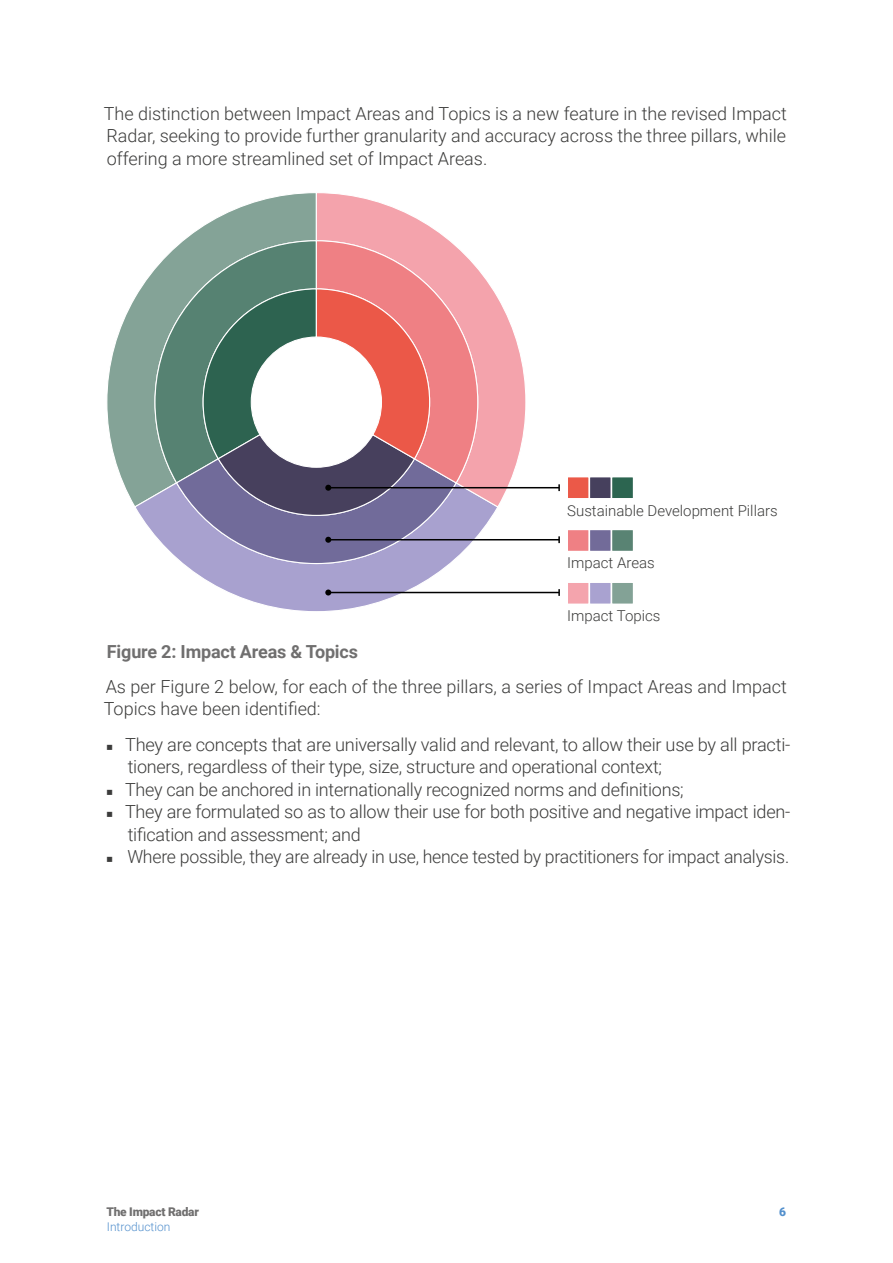
<style>
.page{position:relative;width:893px;height:1263px;background:#fff}
.page>*{position:absolute;margin:0;border:0;box-sizing:border-box;transform-origin:0 0}
.t1{font:300 18px/22.5px "Roboto";letter-spacing:-.015em;color:#3c3c3b;text-align:justify}
.t2{font:700 18px "Roboto";letter-spacing:-.01em;color:#706f6f}
.t3{font:300 15px "Roboto";color:#3c3c3b}
.t4{font:900 12px "Roboto";letter-spacing:-.02em;color:#706f6f}
.t5{font:300 12px "Roboto";color:#5390cd}
.t6{font:900 12px "Roboto";color:#5390cd}
</style>
<div class="page">
<svg style="left:107px;top:193px;width:208px;height:309px"></svg>
<svg style="left:133px;top:481px;width:366px;height:130px"></svg>
<svg style="left:315px;top:193px;width:212px;height:315px"></svg>
<div style="left:566px;top:581px;width:24px;height:24px;background:#f4a4ad;border:2px solid #fff"></div>
<div style="left:589px;top:581px;width:23px;height:24px;background:#a9a2d0;border:2px solid #fff"></div>
<div style="left:611px;top:581px;width:23px;height:24px;background:#83a296;border:2px solid #fff"></div>
<div style="left:566px;top:476px;width:24px;height:23px;background:#eb5948;border:2px solid #fff"></div>
<div style="left:589px;top:476px;width:23px;height:23px;background:#46405d;border:2px solid #fff"></div>
<div style="left:611px;top:476px;width:23px;height:23px;background:#2c6550;border:2px solid #fff"></div>
<hr style="left:328px;top:487px;width:231px;height:1px;background:#000">
<svg style="left:558px;top:484px;width:2px;height:7px"></svg>
<div style="left:566px;top:529px;width:24px;height:23px;background:#ef8084;border:2px solid #fff"></div>
<div style="left:589px;top:529px;width:23px;height:23px;background:#726b99;border:2px solid #fff"></div>
<div style="left:611px;top:529px;width:23px;height:23px;background:#598373;border:2px solid #fff"></div>
<hr style="left:328px;top:539px;width:231px;height:1px;background:#000">
<svg style="left:154px;top:240px;width:325px;height:325px"></svg>
<svg style="left:558px;top:536px;width:2px;height:7px"></svg>
<hr style="left:328px;top:592px;width:231px;height:1px;background:#000">
<svg style="left:325px;top:589px;width:6px;height:6px"></svg>
<svg style="left:558px;top:589px;width:2px;height:7px"></svg>
<p class="t1" style="left:104px;top:101px;width:685px">The distinction between Impact Areas and Topics is a new feature in the revised Impact Radar, seeking to provide further granularity and accuracy across the three pillars, while offering a more streamlined set of Impact Areas.</p>
<p class="t3" style="left:567px;top:500px;width:212px">Sustainable Development Pillars</p>
<p class="t3" style="left:567px;top:552px;width:89px">Impact Areas</p>
<p class="t3" style="left:567px;top:605px;width:95px">Impact Topics</p>
<p class="t2" style="left:107px;top:639px;width:253px">Figure 2: Impact Areas &amp; Topics</p>
<p class="t1" style="left:104px;top:674px;width:685px">As per Figure 2 below, for each of the three pillars, a series of Impact Areas and Impact<br>Topics have been identified:</p>
<p class="t1" style="left:105px;top:732px;width:687px">◾ They are concepts that are universally valid and relevant, to allow their use by all practi-</p>
<p class="t1" style="left:128px;top:755px;width:536px">tioners, regardless of their type, size, structure and operational context;</p>
<p class="t1" style="left:105px;top:777px;width:580px">◾ They can be anchored in internationally recognized norms and definitions;</p>
<p class="t1" style="left:105px;top:800px;width:687px">◾ They are formulated so as to allow their use for both positive and negative impact iden-</p>
<p class="t1" style="left:128px;top:822px;width:235px">tification and assessment; and</p>
<p class="t1" style="left:105px;top:845px;width:686px">◾ Where possible, they are already in use, hence tested by practitioners for impact analysis.</p>
<p class="t4" style="left:106px;top:1203px;width:94px">The Impact Radar</p>
<p class="t6" style="left:779px;top:1203px;width:8px">6</p>
<p class="t5" style="left:107px;top:1218px;width:65px">Introduction</p>
</div>
